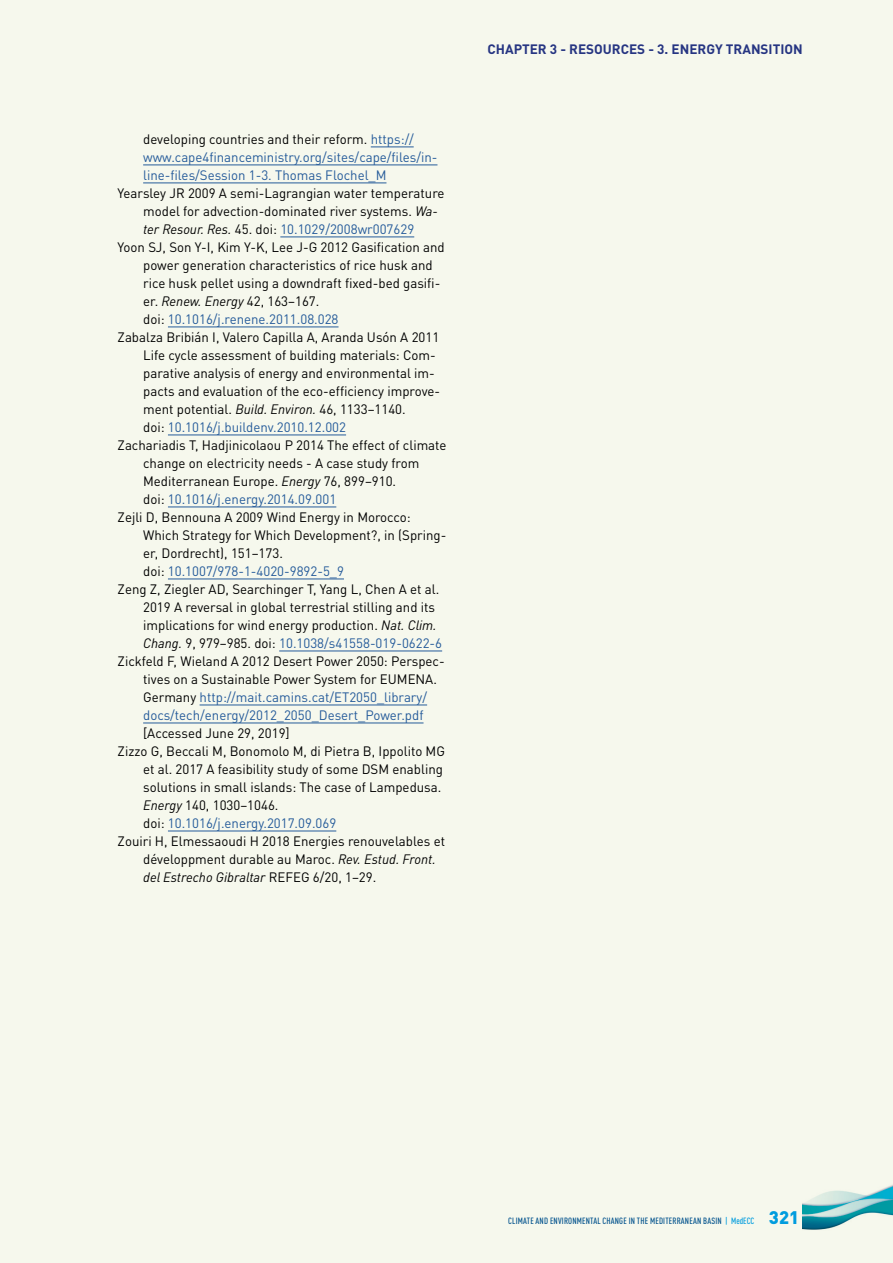
<style>
.page{position:relative;width:893px;height:1263px;background:#f6f8ed}
.page>*{position:absolute;margin:0;border:0;box-sizing:border-box;transform-origin:0 0}
.t1{font:13.5px/18px "DIN Pro";color:#000}
.t2{font:13.5px/18px "DIN Pro";color:#255b9a}
.Haut_de_page_Droite{font:700 13.5px "DIN Pro";color:#263582}
.t3{font:500 condensed 9px "DIN Pro";letter-spacing:.02em;color:#00518c}
.s1{color:#000}
.s2{font-style:italic}
.s3{color:#255b9a}
.s4{color:#009cde}
.s5{font-weight:900;font-stretch:normal;font-size:18px;color:#009cde}
</style>
<div class="page">
<img style="left:803px;top:1185px;width:90px;height:45px">
<hr style="left:371px;top:147px;width:43px;height:1px;background:#255b9a">
<hr style="left:143px;top:165px;width:294px;height:1px;background:#255b9a">
<hr style="left:143px;top:183px;width:243px;height:1px;background:#255b9a">
<hr style="left:280px;top:237px;width:134px;height:1px;background:#255b9a">
<hr style="left:168px;top:327px;width:171px;height:1px;background:#255b9a">
<hr style="left:168px;top:435px;width:178px;height:1px;background:#255b9a">
<hr style="left:168px;top:507px;width:168px;height:1px;background:#255b9a">
<hr style="left:168px;top:579px;width:176px;height:1px;background:#255b9a">
<hr style="left:279px;top:651px;width:163px;height:1px;background:#255b9a">
<hr style="left:200px;top:705px;width:227px;height:1px;background:#255b9a">
<hr style="left:143px;top:723px;width:281px;height:1px;background:#255b9a">
<hr style="left:168px;top:831px;width:168px;height:1px;background:#255b9a">
<p class="t2" style="left:143px;top:129px;width:296px"><span class="s1">developing countries and their reform.</span> https:// www.cape4financeministry.org/sites/cape/files/in&shy;line-files/Session 1-3. Thomas Flochel_M</p>
<p class="t1" style="left:143px;top:183px;width:303px;text-indent:-26px">Yearsley JR 2009 A semi-Lagrangian water temperature model for advection-dominated river systems. <span class="s2">Wa&shy;ter Resour. Res.</span> 45. doi: <span class="s3">10.1029/2008wr007629</span></p>
<p class="t1" style="left:143px;top:237px;width:303px;text-indent:-26px">Yoon SJ, Son Y-I, Kim Y-K, Lee J-G 2012 Gasification and power generation characteristics of rice husk and rice husk pellet using a downdraft fixed-bed gasifi&shy;er. <span class="s2">Renew. Energy</span> 42, 163–167.<br>doi: <span class="s3">10.1016/j.renene.2011.08.028</span></p>
<p class="t1" style="left:143px;top:327px;width:298px;text-indent:-26px">Zabalza Bribián I, Valero Capilla A, Aranda Usón A 2011<br>Life cycle assessment of building materials: Com&shy;parative analysis of energy and environmental im&shy;pacts and evaluation of the eco-efficiency improve&shy;ment potential. <span class="s2">Build. Environ.</span> 46, 1133–1140.<br>doi: <span class="s3">10.1016/j.buildenv.2010.12.002</span></p>
<p class="t1" style="left:143px;top:435px;width:305px;text-indent:-26px">Zachariadis T, Hadjinicolaou P 2014 The effect of climate change on electricity needs - A case study from Mediterranean Europe. <span class="s2">Energy</span> 76, 899–910.<br>doi: <span class="s3">10.1016/j.energy.2014.09.001</span></p>
<p class="t1" style="left:143px;top:507px;width:305px;text-indent:-26px">Zejli D, Bennouna A 2009 Wind Energy in Morocco:<br>Which Strategy for Which Development?, in (Spring&shy;er, Dordrecht), 151–173.<br>doi: <span class="s3">10.1007/978-1-4020-9892-5_9</span></p>
<p class="t1" style="left:143px;top:579px;width:300px;text-indent:-26px">Zeng Z, Ziegler AD, Searchinger T, Yang L, Chen A et al.<br>2019 A reversal in global terrestrial stilling and its implications for wind energy production. <span class="s2">Nat. Clim.<br>Chang.</span> 9, 979–985. doi: <span class="s3">10.1038/s41558-019-0622-6</span></p>
<p class="t1" style="left:143px;top:651px;width:303px;text-indent:-26px">Zickfeld F, Wieland A 2012 Desert Power 2050: Perspec&shy;tives on a Sustainable Power System for EUMENA.<br>Germany <span class="s3">http://mait.camins.cat/ET2050_library/ docs/tech/energy/2012_2050_Desert_Power.pdf </span>[Accessed June 29, 2019]</p>
<p class="t1" style="left:143px;top:741px;width:303px;text-indent:-26px">Zizzo G, Beccali M, Bonomolo M, di Pietra B, Ippolito MG et al. 2017 A feasibility study of some DSM enabling solutions in small islands: The case of Lampedusa.<br><span class="s2">Energy</span> 140, 1030–1046.<br>doi: <span class="s3">10.1016/j.energy.2017.09.069</span></p>
<p class="t1" style="left:143px;top:831px;width:303px;text-indent:-26px">Zouiri H, Elmessaoudi H 2018 Energies renouvelables et développment durable au Maroc. <span class="s2">Rev. Estud. Front. del Estrecho Gibraltar</span> REFEG 6/20, 1–29.</p>
<p class="Haut_de_page_Droite" style="left:487px;top:38px;width:317px">CHAPTER 3 - RESOURCES - 3. ENERGY TRANSITION</p>
<p class="t3" style="left:508px;top:1214px;width:292px">CLIMATE AND ENVIRONMENTAL CHANGE IN THE MEDITERRANEAN BASIN <span class="s4">| MedECC</span> <span class="s5">321</span></p>
</div>
